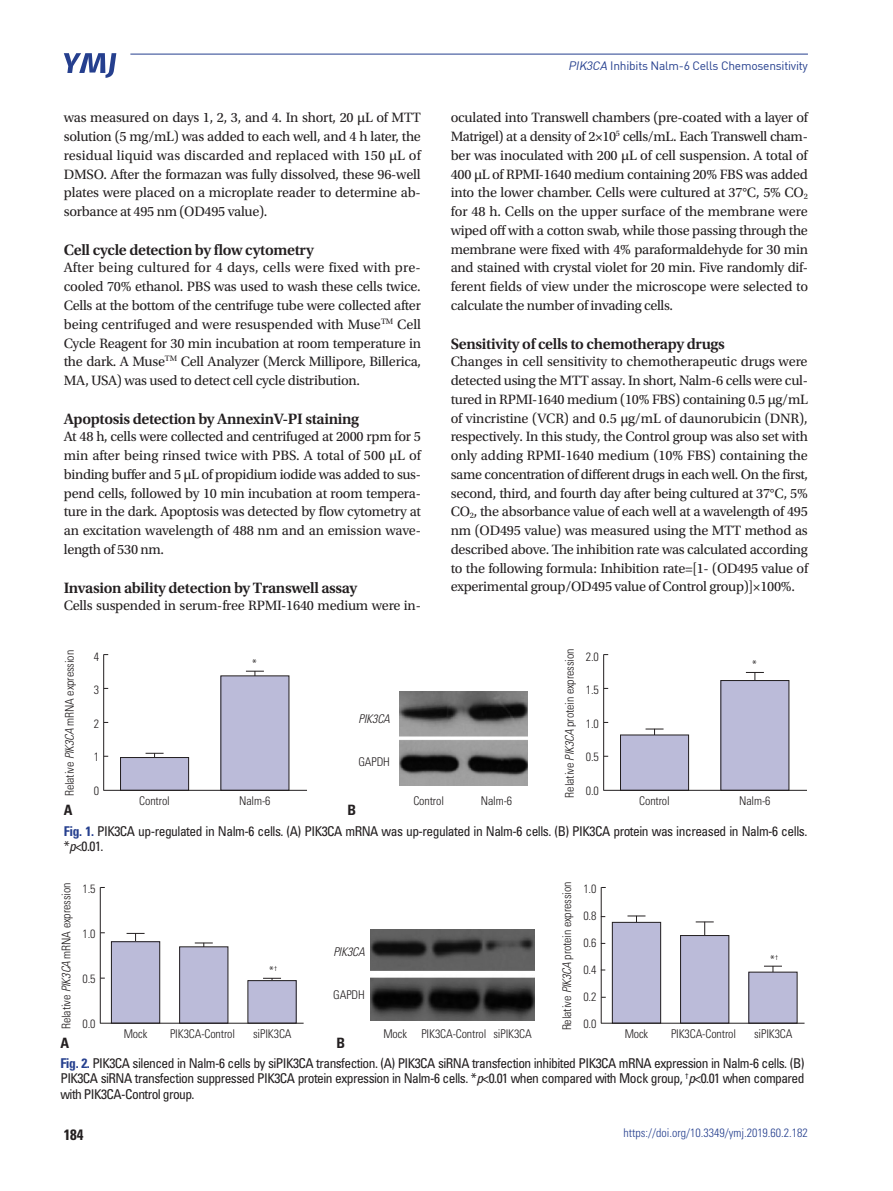
<style>
.page{position:relative;width:893px;height:1191px;background:#fff}
.page>*{position:absolute;margin:0;border:0;box-sizing:border-box;transform-origin:0 0}
.t1{font:600 15.75px "Utopia Std";letter-spacing:-.02em;color:#231f20}
.t2{font:700 condensed 15px "Univers LT Std";color:#231f20}
.t3{font:14.25px/18.8px "Utopia Std";letter-spacing:-.02em;color:#231f20;text-align:justify}
.t4{font:700 condensed 14.25px "Univers LT Std";color:#231f20}
.t5{font:condensed 13.5px/15px "Univers LT Std";letter-spacing:-.035em;color:#231f20}
.t6{font:300 condensed 12px "Univers LT Std";letter-spacing:-.01em;color:#231f20}
.t7{font:12px "Dinreg";letter-spacing:-.02em;color:#253f8e}
.t8{font:300 condensed 12px "Univers LT Std";color:#253f8e}
.t9{font:italic 300 condensed 12px "Univers LT Std";letter-spacing:-.01em;color:#231f20}
.s1{font-style:italic}
.s2{font-weight:700;color:#253f8e}
</style>
<div class="page">
<svg style="left:64px;top:53px;width:52px;height:25px"></svg>
<hr style="left:130px;top:54px;width:678px;height:1px;background:#253f8e">
<img style="left:400px;top:692px;width:127px;height:93px">
<svg style="left:146px;top:753px;width:18px;height:4px"></svg>
<svg style="left:645px;top:729px;width:18px;height:6px"></svg>
<svg style="left:246px;top:671px;width:18px;height:4px"></svg>
<svg style="left:746px;top:672px;width:18px;height:8px"></svg>
<hr style="left:103px;top:654px;width:1px;height:136px;background:#231f20">
<hr style="left:603px;top:654px;width:1px;height:136px;background:#231f20">
<div style="left:121px;top:757px;width:68px;height:33px;background:#bbbbd9"></div>
<div style="left:120px;top:757px;width:69px;height:33px;border:1px solid #231f20"></div>
<div style="left:620px;top:735px;width:69px;height:55px;background:#bbbbd9"></div>
<div style="left:620px;top:735px;width:69px;height:55px;border:1px solid #231f20"></div>
<div style="left:221px;top:676px;width:68px;height:114px;background:#bbbbd9"></div>
<div style="left:721px;top:680px;width:68px;height:110px;background:#bbbbd9"></div>
<hr style="left:104px;top:790px;width:203px;height:1px;background:#231f20">
<hr style="left:604px;top:790px;width:203px;height:1px;background:#231f20">
<img style="left:371px;top:929px;width:163px;height:91px">
<svg style="left:127px;top:933px;width:18px;height:8px"></svg>
<svg style="left:627px;top:915px;width:18px;height:7px"></svg>
<svg style="left:195px;top:942px;width:18px;height:4px"></svg>
<svg style="left:696px;top:921px;width:18px;height:14px"></svg>
<svg style="left:263px;top:978px;width:18px;height:2px"></svg>
<svg style="left:764px;top:966px;width:18px;height:6px"></svg>
<hr style="left:100px;top:887px;width:1px;height:136px;background:#231f20">
<hr style="left:601px;top:887px;width:1px;height:136px;background:#231f20">
<div style="left:111px;top:941px;width:49px;height:82px;background:#bbbbd9"></div>
<div style="left:111px;top:941px;width:49px;height:82px;border:1px solid #231f20"></div>
<div style="left:612px;top:922px;width:49px;height:101px;background:#bbbbd9"></div>
<div style="left:612px;top:922px;width:49px;height:101px;border:1px solid #231f20"></div>
<div style="left:180px;top:946px;width:48px;height:77px;background:#bbbbd9"></div>
<div style="left:179px;top:946px;width:49px;height:77px;border:1px solid #231f20"></div>
<div style="left:681px;top:935px;width:48px;height:88px;background:#bbbbd9"></div>
<div style="left:680px;top:935px;width:49px;height:88px;border:1px solid #231f20"></div>
<div style="left:248px;top:980px;width:48px;height:43px;background:#bbbbd9"></div>
<div style="left:749px;top:972px;width:48px;height:51px;background:#bbbbd9"></div>
<hr style="left:100px;top:1023px;width:204px;height:1px;background:#231f20">
<hr style="left:601px;top:1023px;width:203px;height:1px;background:#231f20">
<p class="t3" style="left:64px;top:109px;width:359px">was measured on days 1, 2, 3, and 4. In short, 20 μL of MTT solution (5 mg/mL) was added to each well, and 4 h later, the residual liquid was discarded and replaced with 150 μL of DMSO. After the formazan was fully dissolved, these 96-well plates were placed on a microplate reader to determine ab&shy;sorbance at 495 nm (OD495 value).</p>
<p class="t1" style="left:64px;top:241px;width:252px">Cell cycle detection by flow cytometry</p>
<p class="t3" style="left:64px;top:259px;width:359px">After being cultured for 4 days, cells were fixed with pre&shy;cooled 70% ethanol. PBS was used to wash these cells twice.<br>Cells at the bottom of the centrifuge tube were collected after being centrifuged and were resuspended with Muse<sup>TM</sup> Cell Cycle Reagent for 30 min incubation at room temperature in the dark. A Muse<sup>TM</sup> Cell Analyzer (Merck Millipore, Billerica, MA, USA) was used to detect cell cycle distribution.</p>
<p class="t1" style="left:64px;top:410px;width:297px">Apoptosis detection by AnnexinV-PI staining</p>
<p class="t3" style="left:64px;top:427px;width:359px">At 48 h, cells were collected and centrifuged at 2000 rpm for 5 min after being rinsed twice with PBS. A total of 500 μL of binding buffer and 5 μL of propidium iodide was added to sus&shy;pend cells, followed by 10 min incubation at room tempera&shy;ture in the dark. Apoptosis was detected by flow cytometry at an excitation wavelength of 488 nm and an emission wave&shy;length of 530 nm.</p>
<p class="t1" style="left:64px;top:578px;width:295px">Invasion ability detection by Transwell assay</p>
<p class="t3" style="left:64px;top:596px;width:359px">Cells suspended in serum-free RPMI-1640 medium were in-</p>
<p class="t7" style="left:568px;top:58px;width:241px"><span class="s1">PIK3CA</span> Inhibits Nalm-6 Cells Chemosensitivity</p>
<p class="t3" style="left:451px;top:109px;width:359px">oculated into Transwell chambers (pre-coated with a layer of Matrigel) at a density of 2×10<sup>5</sup> cells/mL. Each Transwell cham&shy;ber was inoculated with 200 μL of cell suspension. A total of 400 μL of RPMI-1640 medium containing 20% FBS was added into the lower chamber. Cells were cultured at 37°C, 5% CO<sub>2 </sub>for 48 h. Cells on the upper surface of the membrane were wiped off with a cotton swab, while those passing through the membrane were fixed with 4% paraformaldehyde for 30 min and stained with crystal violet for 20 min. Five randomly dif&shy;ferent fields of view under the microscope were selected to calculate the number of invading cells.</p>
<p class="t1" style="left:451px;top:335px;width:276px">Sensitivity of cells to chemotherapy drugs</p>
<p class="t3" style="left:451px;top:352px;width:359px">Changes in cell sensitivity to chemotherapeutic drugs were detected using the MTT assay. In short, Nalm-6 cells were cul&shy;tured in RPMI-1640 medium (10% FBS) containing 0.5 μg/mL of vincristine (VCR) and 0.5 μg/mL of daunorubicin (DNR), respectively. In this study, the Control group was also set with only adding RPMI-1640 medium (10% FBS) containing the same concentration of different drugs in each well. On the first, second, third, and fourth day after being cultured at 37°C, 5% CO<sub>2</sub>, the absorbance value of each well at a wavelength of 495 nm (OD495 value) was measured using the MTT method as described above. The inhibition rate was calculated according to the following formula: Inhibition rate=[1- (OD495 value of experimental group/OD495 value of Control group)]×100%.</p>
<p class="t6" style="left:62px;top:796px;width:148px;rotate:-90deg">Relative <span class="s1">PIK3CA</span> mRNA expression</p>
<p class="t6" style="left:562px;top:797px;width:150px;rotate:-90deg">Relative <span class="s1">PIK3CA</span> protein expression</p>
<p class="t4" style="left:64px;top:801px;width:10px">A</p>
<p class="t4" style="left:347px;top:801px;width:10px">B</p>
<p class="t6" style="left:586px;top:649px;width:15px">2.0</p>
<p class="t6" style="left:586px;top:682px;width:15px">1.5</p>
<p class="t6" style="left:586px;top:716px;width:15px">1.0</p>
<p class="t6" style="left:586px;top:749px;width:15px">0.5</p>
<p class="t6" style="left:586px;top:783px;width:15px">0.0</p>
<p class="t6" style="left:94px;top:649px;width:7px">4</p>
<p class="t6" style="left:94px;top:682px;width:7px">3</p>
<p class="t6" style="left:94px;top:716px;width:7px">2</p>
<p class="t6" style="left:94px;top:749px;width:7px">1</p>
<p class="t6" style="left:94px;top:783px;width:7px">0</p>
<p class="t6" style="left:252px;top:656px;width:7px">*</p>
<p class="t6" style="left:752px;top:657px;width:7px">*</p>
<p class="t9" style="left:359px;top:711px;width:33px">PIK3CA</p>
<p class="t6" style="left:358px;top:754px;width:33px">GAPDH</p>
<p class="t6" style="left:139px;top:794px;width:32px">Control</p>
<p class="t6" style="left:413px;top:794px;width:32px">Control</p>
<p class="t6" style="left:639px;top:794px;width:32px">Control</p>
<p class="t6" style="left:239px;top:794px;width:33px">Nalm-6</p>
<p class="t6" style="left:481px;top:794px;width:33px">Nalm-6</p>
<p class="t6" style="left:739px;top:794px;width:33px">Nalm-6</p>
<p class="t5" style="left:64px;top:823px;width:745px"><span class="s2">Fig. 1.</span> PIK3CA up-regulated in Nalm-6 cells. (A) PIK3CA mRNA was up-regulated in Nalm-6 cells. (B) PIK3CA protein was increased in Nalm-6 cells. *<span class="s1">p</span>&lt;0.01.</p>
<p class="t6" style="left:59px;top:1029px;width:148px;rotate:-90deg">Relative <span class="s1">PIK3CA</span> mRNA expression</p>
<p class="t6" style="left:560px;top:1030px;width:150px;rotate:-90deg">Relative <span class="s1">PIK3CA</span> protein expression</p>
<p class="t4" style="left:60px;top:1034px;width:10px">A</p>
<p class="t4" style="left:336px;top:1034px;width:10px">B</p>
<p class="t6" style="left:583px;top:882px;width:15px">1.0</p>
<p class="t6" style="left:583px;top:908px;width:15px">0.8</p>
<p class="t6" style="left:583px;top:935px;width:15px">0.6</p>
<p class="t6" style="left:583px;top:962px;width:15px">0.4</p>
<p class="t6" style="left:583px;top:989px;width:15px">0.2</p>
<p class="t6" style="left:583px;top:1016px;width:15px">0.0</p>
<p class="t6" style="left:83px;top:882px;width:15px">1.5</p>
<p class="t6" style="left:83px;top:926px;width:15px">1.0</p>
<p class="t6" style="left:83px;top:971px;width:15px">0.5</p>
<p class="t6" style="left:83px;top:1016px;width:15px">0.0</p>
<p class="t9" style="left:333px;top:944px;width:33px">PIK3CA</p>
<p class="t6" style="left:333px;top:987px;width:33px">GAPDH</p>
<p class="t6" style="left:770px;top:952px;width:10px">*<sup>†</sup></p>
<p class="t6" style="left:269px;top:963px;width:10px">*<sup>†</sup></p>
<p class="t6" style="left:124px;top:1026px;width:25px">Mock</p>
<p class="t6" style="left:170px;top:1026px;width:67px">PIK3CA-Control</p>
<p class="t6" style="left:253px;top:1026px;width:40px">siPIK3CA</p>
<p class="t6" style="left:383px;top:1026px;width:150px">Mock PIK3CA-Control siPIK3CA</p>
<p class="t6" style="left:625px;top:1026px;width:25px">Mock</p>
<p class="t6" style="left:671px;top:1026px;width:67px">PIK3CA-Control</p>
<p class="t6" style="left:754px;top:1026px;width:40px">siPIK3CA</p>
<p class="t5" style="left:60px;top:1056px;width:746px;text-align:justify"><span class="s2">Fig. 2.</span> PIK3CA silenced in Nalm-6 cells by siPIK3CA transfection. (A) PIK3CA siRNA transfection inhibited PIK3CA mRNA expression in Nalm-6 cells. (B)<br>PIK3CA siRNA transfection suppressed PIK3CA protein expression in Nalm-6 cells. *<span class="s1">p</span>&lt;0.01 when compared with Mock group, <sup>†</sup><span class="s1">p</span>&lt;0.01 when compared with PIK3CA-Control group.</p>
<p class="t2" style="left:64px;top:1125px;width:21px">184</p>
<p class="t8" style="left:623px;top:1125px;width:186px">https://doi.org/10.3349/ymj.2019.60.2.182</p>
</div>
